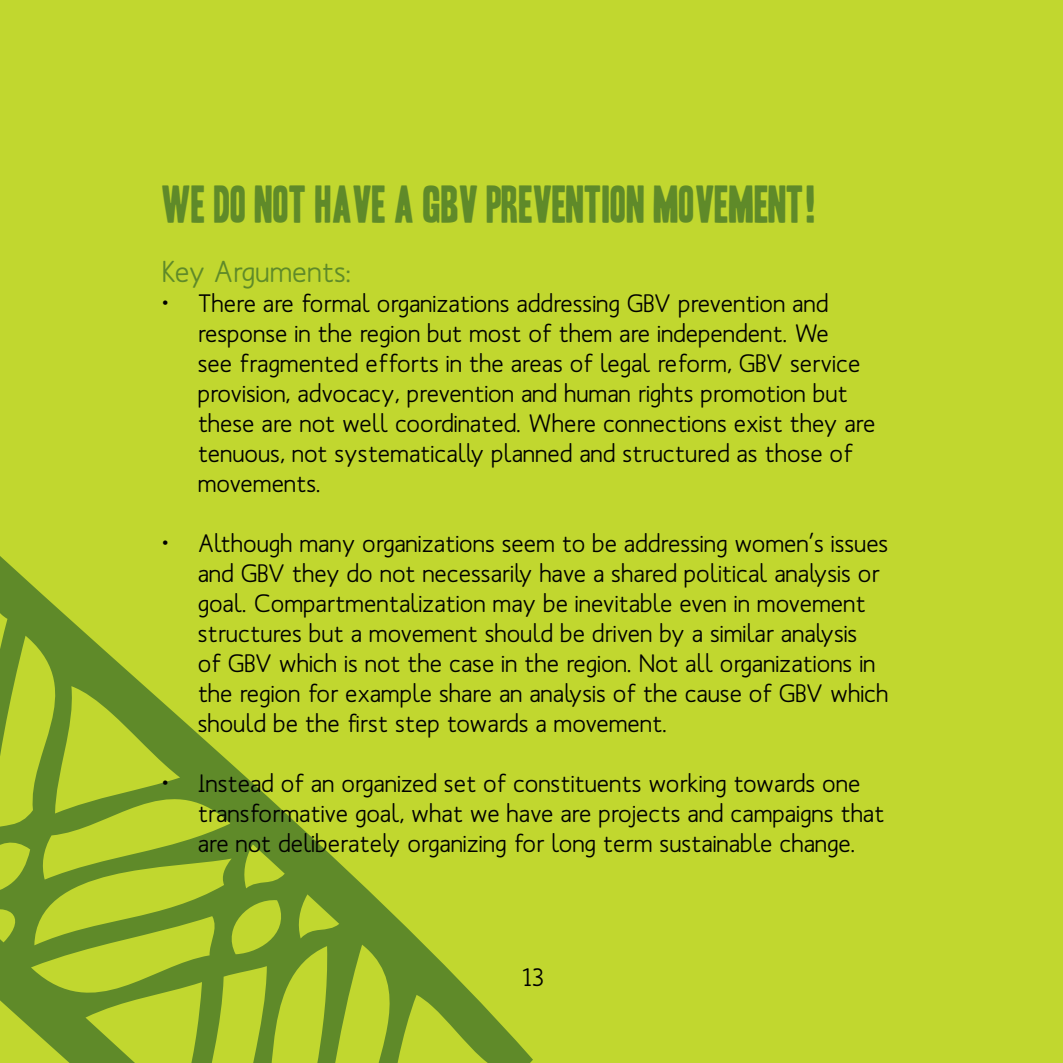
<style>
.page{position:relative;width:1063px;height:1063px;background:#c1d72f}
.page>*{position:absolute;margin:0;border:0;box-sizing:border-box;transform-origin:0 0}
.t1{font:45px "Headline One HPLHS";color:#5f8a29}
.t2{font:500 30px "Mank Sans";color:#5f8a29}
.t3{font:500 25px/30px "Mank Sans";color:#000}
</style>
<div class="page">
<svg style="left:0;top:556px;width:533px;height:507px"></svg>
<h1 class="t1" style="left:162px;top:182px;width:657px">WE DO NOT HAVE A GBV PREVENTION MOVEMENT!</h1>
<p class="t2" style="left:162px;top:252px;width:190px">Key Arguments:</p>
<p class="t3" style="left:198px;top:288px;width:679px;text-indent:-35px">• There are formal organizations addressing GBV prevention and response in the region but most of them are independent. We<br>see fragmented efforts in the areas of legal reform, GBV service provision, advocacy, prevention and human rights promotion but these are not well coordinated. Where connections exist they are tenuous, not systematically planned and structured as those of movements.</p>
<p class="t3" style="left:198px;top:528px;width:692px;text-indent:-35px">• Although many organizations seem to be addressing women’s issues and GBV they do not necessarily have a shared political analysis or goal. Compartmentalization may be inevitable even in movement structures but a movement should be driven by a similar analysis<br>of GBV which is not the case in the region. Not all organizations in the region for example share an analysis of the cause of GBV which should be the first step towards a movement.</p>
<p class="t3" style="left:198px;top:768px;width:688px;text-indent:-35px">• Instead of an organized set of constituents working towards one transformative goal, what we have are projects and campaigns that are not deliberately organizing for long term sustainable change.</p>
<p class="t3" style="left:522px;top:962px;width:23px">13</p>
</div>
